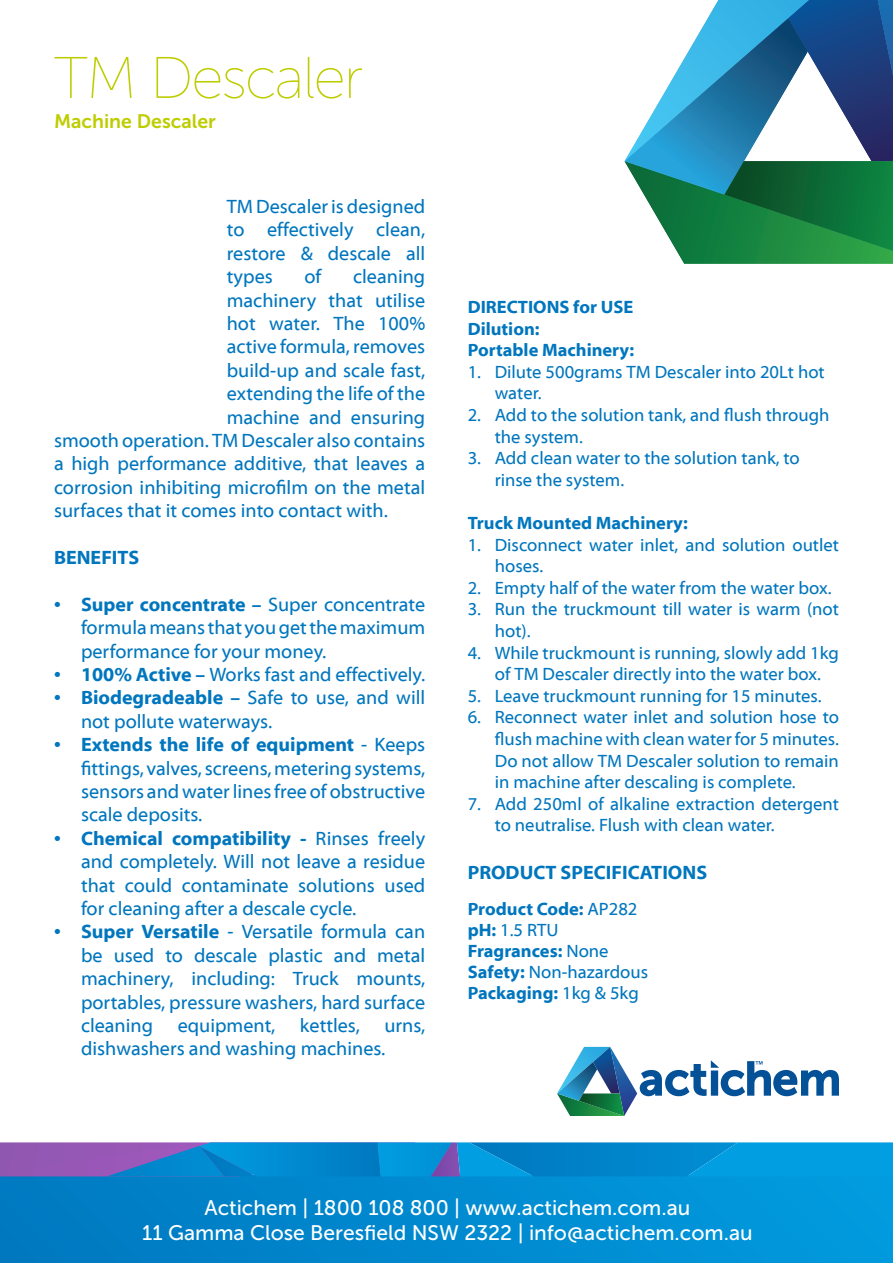
<style>
.page{position:relative;width:893px;height:1263px;background:#fff}
.page>*{position:absolute;margin:0;border:0;box-sizing:border-box;transform-origin:0 0}
.t1{font:300 58.5px "Museo Sans Display";color:#becd00}
.t2{font:21px "Museo Sans 500";color:#fff}
.t3{font:19.5px/23.4px "Myriad Web Pro";color:#0076be;text-align:justify}
.t4{font:700 19.5px "Myriad Web Pro";color:#0076be}
.t5{font:19.5px "Museo Sans 700";color:#becd00}
.t6{font:18px/21.6px "Myriad Web Pro";color:#0076be}
.t7{font:700 18px "Myriad Web Pro";color:#0076be}
.s1{font-weight:700}
.s2{font-weight:400}
</style>
<div class="page">
<div style="left:0;top:1176px;width:893px;height:87px;background:linear-gradient(to right,#0079c0,#019bde)"></div>
<svg style="left:625px;top:0;width:268px;height:264px"></svg>
<svg style="left:557px;top:1047px;width:282px;height:69px"></svg>
<svg style="left:0;top:1142px;width:893px;height:34px;background:#2084cd"></svg>
<p class="t1" style="left:54px;top:47px;width:310px">TM Descaler</p>
<p class="t5" style="left:54px;top:110px;width:163px">Machine Descaler</p>
<p class="t3" style="left:227px;top:195px;width:200px">TM Descaler is designed to effectively clean, restore &amp; descale all types</p>
<p class="t3" style="left:304px;top:265px;width:19px">of</p>
<p class="t3" style="left:353px;top:265px;width:74px">cleaning</p>
<p class="t3" style="left:227px;top:289px;width:200px">machinery that utilise</p>
<p class="t3" style="left:227px;top:312px;width:200px">hot water. The 100%</p>
<p class="t3" style="left:227px;top:335px;width:200px">active formula, removes</p>
<p class="t3" style="left:227px;top:359px;width:200px">build-up and scale fast,</p>
<p class="t3" style="left:227px;top:382px;width:200px">extending the life of the</p>
<p class="t3" style="left:227px;top:406px;width:200px">machine and ensuring</p>
<p class="t3" style="left:54px;top:429px;width:373px">smooth operation. TM Descaler also contains</p>
<p class="t3" style="left:54px;top:452px;width:373px">a high performance additive, that leaves a</p>
<p class="t3" style="left:54px;top:476px;width:373px">corrosion inhibiting microfilm on the metal</p>
<p class="t3" style="left:54px;top:499px;width:335px">surfaces that it comes into contact with.</p>
<p class="t4" style="left:54px;top:547px;width:87px">BENEFITS</p>
<p class="t3" style="left:81px;top:593px;width:346px;text-indent:-27px"><span class="s1">• Super concentrate –</span> Super concentrate formula means that you get the maximum performance for your money.</p>
<p class="t3" style="left:54px;top:663px;width:373px"><span class="s1">• 100% Active –</span> Works fast and effectively.</p>
<p class="t3" style="left:81px;top:686px;width:346px;text-indent:-27px"><span class="s1">• Biodegradeable –</span> Safe to use, and will not pollute waterways.</p>
<p class="t3" style="left:81px;top:733px;width:346px;text-indent:-27px"><span class="s1">• Extends the life of equipment</span> - Keeps fittings, valves, screens, metering systems, sensors and water lines free of obstructive scale deposits.</p>
<p class="t3" style="left:81px;top:827px;width:346px;text-indent:-27px"><span class="s1">• Chemical compatibility -</span> Rinses freely and completely. Will not leave a residue that could contaminate solutions used for cleaning after a descale cycle.</p>
<p class="t3" style="left:81px;top:920px;width:346px;text-indent:-27px"><span class="s1">• Super Versatile</span> - Versatile formula can be used to descale plastic and metal machinery, including: Truck mounts, portables, pressure washers, hard surface cleaning</p>
<p class="t3" style="left:178px;top:1014px;width:99px">equipment,</p>
<p class="t3" style="left:300px;top:1014px;width:61px">kettles,</p>
<p class="t3" style="left:81px;top:1014px;width:346px;text-indent:303px">urns, dishwashers and washing machines.</p>
<p class="t7" style="left:468px;top:297px;width:167px">DIRECTIONS for USE</p>
<p class="t7" style="left:468px;top:319px;width:73px">Dilution:</p>
<p class="t7" style="left:468px;top:340px;width:168px">Portable Machinery:</p>
<p class="t6" style="left:495px;top:361px;width:332px;text-indent:-27px">1. Dilute 500grams TM Descaler into 20Lt hot water.</p>
<p class="t6" style="left:495px;top:405px;width:336px;text-indent:-27px">2. Add to the solution tank, and flush through the system.</p>
<p class="t6" style="left:495px;top:448px;width:307px;text-indent:-27px">3. Add clean water to the solution tank, to rinse the system.</p>
<p class="t7" style="left:468px;top:513px;width:222px">Truck Mounted Machinery:</p>
<p class="t6" style="left:495px;top:534px;width:346px;text-indent:-27px">1. Disconnect water inlet, and solution outlet hoses.</p>
<p class="t6" style="left:468px;top:577px;width:365px">2. Empty half of the water from the water box.</p>
<p class="t6" style="left:495px;top:599px;width:346px;text-indent:-27px">3. Run the truckmount till water is warm (not hot).</p>
<p class="t6" style="left:468px;top:642px;width:373px;text-align:center">4. While truckmount is running, slowly add 1kg of TM Descaler directly into the water box.</p>
<p class="t6" style="left:468px;top:685px;width:355px">5. Leave truckmount running for 15 minutes.</p>
<p class="t6" style="left:495px;top:707px;width:346px;text-align:justify;text-indent:-27px">6. Reconnect water inlet and solution hose to flush machine with clean water for 5 minutes.<br>Do not allow TM Descaler solution to remain in machine after descaling is complete.</p>
<p class="t6" style="left:495px;top:793px;width:346px;text-indent:-27px">7. Add 250ml of alkaline extraction detergent to neutralise. Flush with clean water.</p>
<p class="t4" style="left:468px;top:862px;width:241px">PRODUCT SPECIFICATIONS</p>
<p class="t7" style="left:468px;top:899px;width:171px">Product Code: <span class="s2">AP282</span></p>
<p class="t6" style="left:468px;top:919px;width:92px"><span class="s1">pH:</span> 1.5 RTU</p>
<p class="t7" style="left:468px;top:941px;width:142px">Fragrances: <span class="s2">None</span></p>
<p class="t6" style="left:468px;top:961px;width:182px"><span class="s1">Safety:</span> Non-hazardous</p>
<p class="t7" style="left:468px;top:983px;width:173px">Packaging: <span class="s2">1kg &amp; 5kg</span></p>
<p class="t2" style="left:204px;top:1196px;width:487px">Actichem | 1800 108 800 | www.actichem.com.au</p>
<p class="t2" style="left:142px;top:1221px;width:612px">11 Gamma Close Beresfield NSW 2322 | info@actichem.com.au</p>
</div>
